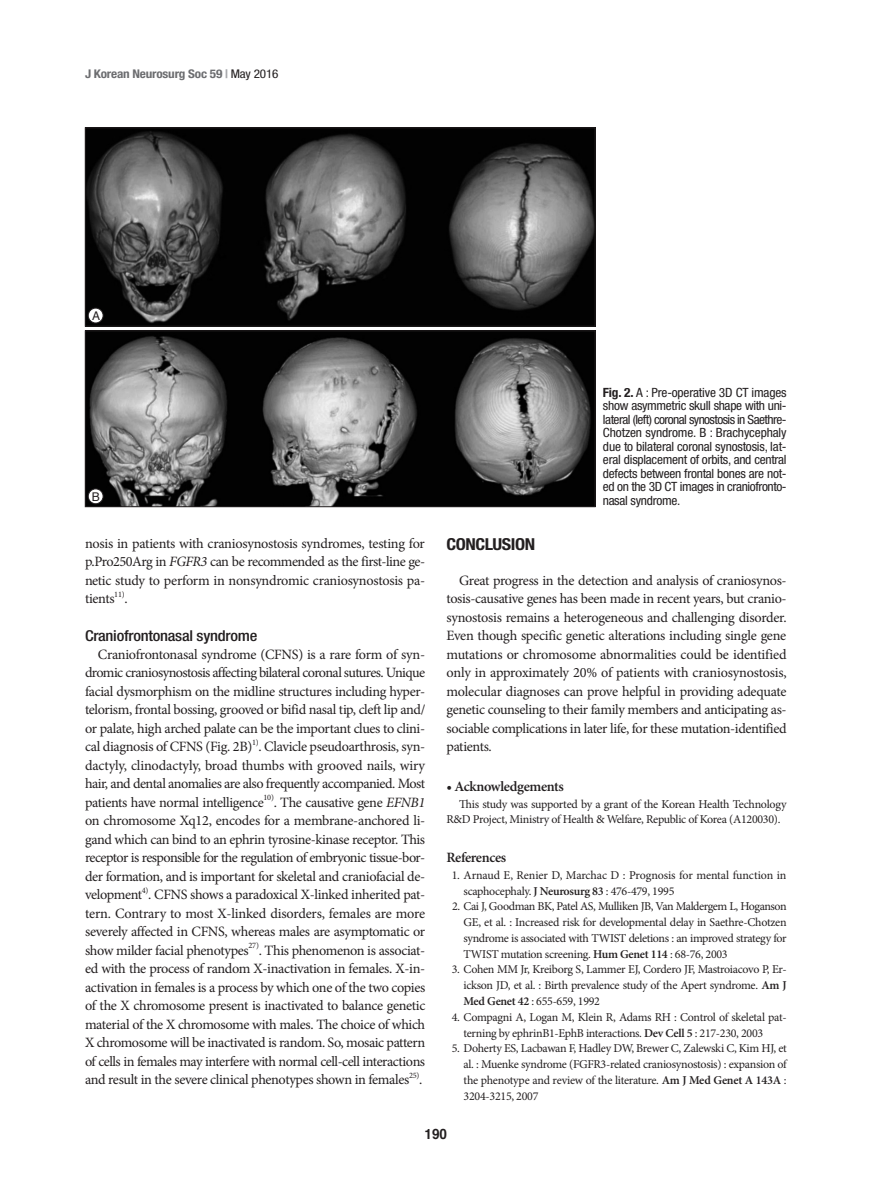
<style>
.page{position:relative;width:893px;height:1191px;background:#fff}
.page>*{position:absolute;margin:0;border:0;box-sizing:border-box;transform-origin:0 0}
.큰제목{font:700 condensed 16.5px "Helvetica Neue LT Std";letter-spacing:-.025em;color:#231f20;scale:1.1 1}
._1_꼴{font:500 condensed 15px "Helvetica Neue LT Std";letter-spacing:-.015em;color:#231f20;scale:1.1 1}
.본문_JKNS{font:14.25px/18.5px "Minion Pro";letter-spacing:-.025em;color:#231f20;text-align:justify}
.본문_JKNS-2{font:600 14.25px "Minion Pro";letter-spacing:-.025em;color:#231f20}
.레퍼런스제목{font:600 14.25px "Minion Pro";letter-spacing:-.03em;color:#231f20}
.t1{font:700 14.25px "Helvetica";color:#231f20;scale:.95 1}
.그림제목_JKNS{font:condensed 12.75px/13.5px "Helvetica Neue LT Std";letter-spacing:-.03em;color:#231f20;text-align:justify;scale:1.05 1}
.레퍼런스_JKNS{font:12px/15.8px "Minion Pro";letter-spacing:-.025em;color:#231f20}
.t2{font:700 condensed 12px "Helvetica Neue LT Std";letter-spacing:-.015em;color:#6c6d70;scale:1.1 1}
.t3{font:12px "Helvetica";color:#231f20}
.본문_JKNS-3{font:8.25px "Minion Pro";letter-spacing:-.025em;color:#231f20}
.s1{color:#a8a9ad}
.s2{font-weight:400;color:#231f20}
.s3{font-style:italic}
.s4{font-weight:700}
.s5{font-weight:600}
</style>
<div class="page">
<img style="left:87px;top:130px;width:506px;height:194px">
<div style="left:85px;top:128px;width:510px;height:198px;border:1px solid #231f20"></div>
<img style="left:87px;top:333px;width:506px;height:172px">
<div style="left:85px;top:331px;width:510px;height:176px;border:1px solid #231f20"></div>
<div style="left:88px;top:489px;width:15px;height:15px;background:#fff;border-radius:50%"></div>
<div style="left:88px;top:488px;width:15px;height:16px;border:1px solid #231f20;border-radius:50%"></div>
<div style="left:88px;top:308px;width:15px;height:15px;background:#fff;border-radius:50%"></div>
<div style="left:88px;top:308px;width:15px;height:15px;border:1px solid #231f20;border-radius:50%"></div>
<p class="t2" style="left:85px;top:66px;width:177px">J Korean Neurosurg Soc 59 <span class="s1">|</span> <span class="s2">May 2016</span></p>
<p class="t3" style="left:92px;top:306px;width:10px">A</p>
<p class="t3" style="left:92px;top:487px;width:10px">B</p>
<p class="본문_JKNS" style="left:85px;top:534px;width:342px">nosis in patients with craniosynostosis syndromes, testing for p.Pro250Arg in <span class="s3">FGFR3</span> can be recommended as the first-line ge&shy;netic study to perform in nonsyndromic craniosynostosis pa&shy;tients</p>
<p class="본문_JKNS-3" style="left:114px;top:588px;width:12px">11)</p>
<p class="본문_JKNS" style="left:125px;top:589px;width:5px">.</p>
<p class="_1_꼴" style="left:85px;top:626px;width:158px">Craniofrontonasal syndrome</p>
<p class="본문_JKNS" style="left:85px;top:645px;width:342px;text-indent:13px">Craniofrontonasal syndrome (CFNS) is a rare form of syn&shy;dromic craniosynostosis affecting bilateral coronal sutures. Unique facial dysmorphism on the midline structures including hyper&shy;telorism, frontal bossing, grooved or bifid nasal tip, cleft lip and/ or palate, high arched palate can be the important clues to clini&shy;cal diagnosis of CFNS (Fig. 2B) . Clavicle pseudoarthrosis, syn-</p>
<p class="본문_JKNS-3" style="left:252px;top:736px;width:8px">1)</p>
<p class="본문_JKNS" style="left:85px;top:756px;width:342px">dactyly, clinodactyly, broad thumbs with grooved nails, wiry hair, and dental anomalies are also frequently accompanied. Most patients have normal intelligence</p>
<p class="본문_JKNS-3" style="left:263px;top:792px;width:12px">10)</p>
<p class="본문_JKNS" style="left:85px;top:793px;width:342px;text-indent:189px">. The causative gene <span class="s3">EFNB1 </span>on chromosome Xq12, encodes for a membrane-anchored li&shy;gand which can bind to an ephrin tyrosine-kinase receptor. This receptor is responsible for the regulation of embryonic tissue-bor&shy;der formation, and is important for skeletal and craniofacial de&shy;velopment . CFNS shows a paradoxical X-linked inherited pat-</p>
<p class="본문_JKNS-3" style="left:142px;top:884px;width:8px">4)</p>
<p class="본문_JKNS" style="left:85px;top:904px;width:342px">tern. Contrary to most X-linked disorders, females are more severely affected in CFNS, whereas males are asymptomatic or show milder facial phenotypes</p>
<p class="본문_JKNS-3" style="left:248px;top:940px;width:12px">27)</p>
<p class="본문_JKNS" style="left:85px;top:941px;width:342px;text-indent:174px">. This phenomenon is associat&shy;ed with the process of random X-inactivation in females. X-in&shy;activation in females is a process by which one of the two copies of the X chromosome present is inactivated to balance genetic material of the X chromosome with males. The choice of which X chromosome will be inactivated is random. So, mosaic pattern of cells in females may interfere with normal cell-cell interactions and result in the severe clinical phenotypes shown in females</p>
<p class="본문_JKNS-3" style="left:409px;top:1069px;width:12px">25)</p>
<p class="본문_JKNS" style="left:419px;top:1070px;width:5px">.</p>
<p class="그림제목_JKNS" style="left:603px;top:385px;width:176px"><span class="s4">Fig. 2.</span> A : Pre-operative 3D CT images show asymmetric skull shape with uni&shy;lateral (left) coronal synostosis in Saethre-Chotzen syndrome. B : Brachycephaly due to bilateral coronal synostosis, lat&shy;eral displacement of orbits, and central defects between frontal bones are not&shy;ed on the 3D CT images in craniofronto&shy;nasal syndrome.</p>
<p class="큰제목" style="left:446px;top:534px;width:82px">CONCLUSION</p>
<p class="본문_JKNS" style="left:446px;top:571px;width:342px;text-indent:13px">Great progress in the detection and analysis of craniosynos&shy;tosis-causative genes has been made in recent years, but cranio&shy;synostosis remains a heterogeneous and challenging disorder.<br>Even though specific genetic alterations including single gene mutations or chromosome abnormalities could be identified only in approximately 20% of patients with craniosynostosis, molecular diagnoses can prove helpful in providing adequate genetic counseling to their family members and anticipating as&shy;sociable complications in later life, for these mutation-identified patients.</p>
<p class="본문_JKNS-2" style="left:446px;top:778px;width:119px">• Acknowledgements</p>
<p class="레퍼런스_JKNS" style="left:446px;top:796px;width:342px;text-indent:13px">This study was supported by a grant of the Korean Health Technology<br>R&amp;D Project, Ministry of Health &amp; Welfare, Republic of Korea (A120030).</p>
<p class="레퍼런스제목" style="left:446px;top:849px;width:61px">References</p>
<p class="레퍼런스_JKNS" style="left:463px;top:867px;width:324px;text-indent:-12px">1. Arnaud E, Renier D, Marchac D : Prognosis for mental function in scaphocephaly. <span class="s5">J Neurosurg 83</span> : 476-479, 1995</p>
<p class="레퍼런스_JKNS" style="left:463px;top:898px;width:325px;text-align:justify;text-indent:-11px">2. Cai J, Goodman BK, Patel AS, Mulliken JB, Van Maldergem L, Hoganson GE, et al. : Increased risk for developmental delay in Saethre-Chotzen syndrome is associated with TWIST deletions : an improved strategy for TWIST mutation screening. <span class="s5">Hum Genet 114</span> : 68-76, 2003</p>
<p class="레퍼런스_JKNS" style="left:463px;top:961px;width:325px;text-align:justify;text-indent:-12px">3. Cohen MM Jr, Kreiborg S, Lammer EJ, Cordero JF, Mastroiacovo P, Er&shy;ickson JD, et al. : Birth prevalence study of the Apert syndrome. <span class="s5">Am J Med Genet 42</span> : 655-659, 1992</p>
<p class="레퍼런스_JKNS" style="left:463px;top:1009px;width:325px;text-indent:-12px">4. Compagni A, Logan M, Klein R, Adams RH : Control of skeletal pat&shy;terning by ephrinB1-EphB interactions. <span class="s5">Dev Cell 5</span> : 217-230, 2003</p>
<p class="레퍼런스_JKNS" style="left:463px;top:1040px;width:325px;text-align:justify;text-indent:-12px">5. Doherty ES, Lacbawan F, Hadley DW, Brewer C, Zalewski C, Kim HJ, et al. : Muenke syndrome (FGFR3-related craniosynostosis) : expansion of the phenotype and review of the literature. <span class="s5">Am J Med Genet A 143A</span> :<br>3204-3215, 2007</p>
<p class="t1" style="left:425px;top:1123px;width:25px">190</p>
</div>
